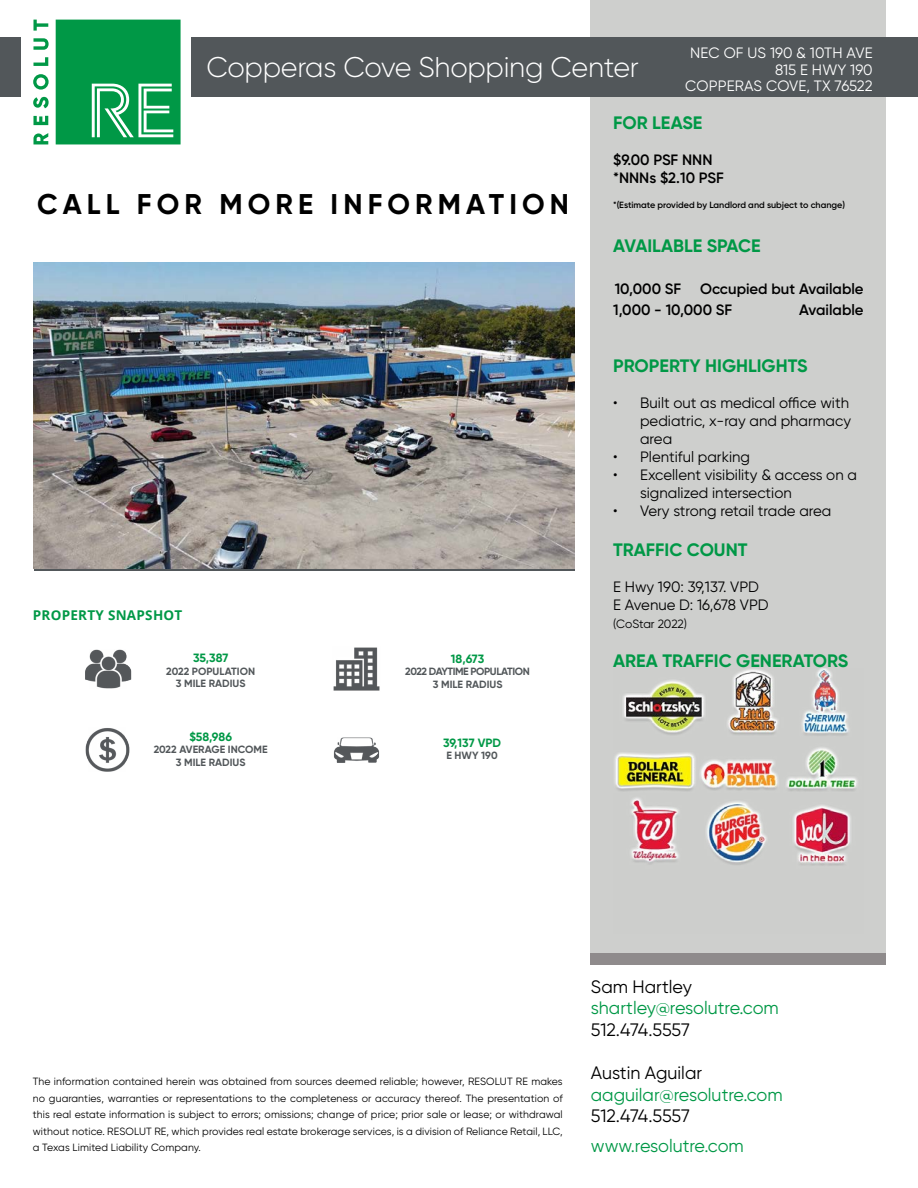
<style>
.page{position:relative;width:918px;height:1188px;background:#fff}
.page>*{position:absolute;margin:0;border:0;box-sizing:border-box;transform-origin:0 0}
.t1{font:300 28.5px "Gilroy";letter-spacing:-.01em;color:#fff}
.t2{font:700 28.5px "Gilroy";letter-spacing:.18em;color:#000}
.t3{font:700 18px "Gilroy";color:#009846}
.t4{font:18px "Gilroy";color:#009846}
.t5{font:18px "Gilroy";color:#000}
.t6{font:15px/18px "Gilroy";color:#000}
.t7{font:600 15px/18px "Gilroy";color:#000}
.t8{font:15px/16.5px "Gilroy";letter-spacing:.005em;color:#fff;text-align:right}
.t9{font:700 13.5px "Open Sans";letter-spacing:.02em;color:#009846}
.t10{font:700 12px "Gilroy";color:#009846}
.t11{font:12px "Gilroy";letter-spacing:-.005em;color:#000}
.t12{font:10.5px/16.5px "Gilroy";letter-spacing:.01em;color:#000;text-align:justify}
.t13{font:700 10.5px/12.6px "Gilroy";color:#52575a;text-align:center}
.t14{font:700 10.5px/12.6px "Gilroy";letter-spacing:-.04em;color:#52575a;text-align:center}
.t15{font:600 9px "Gilroy";color:#000}
</style>
<div class="page">
<div style="left:591px;top:0;width:295px;height:954px;background:#cecfcd"></div>
<div style="left:590px;top:953px;width:296px;height:12px;background:#8f8b8c"></div>
<div style="left:0;top:37px;width:918px;height:60px;background:#52575a"></div>
<div style="left:22px;top:14px;width:169px;height:134px;background:#fff"></div>
<svg style="left:33px;top:20px;width:148px;height:124px"></svg>
<img style="left:85px;top:649px;width:47px;height:40px">
<img style="left:85px;top:728px;width:45px;height:44px">
<img style="left:333px;top:647px;width:47px;height:44px">
<img style="left:333px;top:737px;width:47px;height:26px">
<img style="left:614px;top:669px;width:244px;height:197px">
<img style="left:34px;top:262px;width:541px;height:307px">
<h1 class="t1" style="left:207px;top:49px;width:434px">Copperas Cove Shopping Center</h1>
<h3 class="t8" style="left:685px;top:45px;width:189px">NEC OF US 190 &amp; 10TH AVE<br>815 E HWY 190<br>COPPERAS COVE, TX 76522</h3>
<h1 class="t2" style="left:37px;top:186px;width:533px">CALL FOR MORE INFORMATION</h1>
<p class="t9" style="left:33px;top:606px;width:151px">PROPERTY SNAPSHOT</p>
<p class="t10" style="left:193px;top:650px;width:37px">35,387</p>
<p class="t13" style="left:166px;top:665px;width:90px">2022 POPULATION<br>3 MILE RADIUS</p>
<p class="t10" style="left:189px;top:729px;width:44px">$58,986</p>
<p class="t13" style="left:154px;top:743px;width:116px">2022 AVERAGE INCOME<br>3 MILE RADIUS</p>
<p class="t10" style="left:451px;top:651px;width:35px">18,673</p>
<p class="t14" style="left:405px;top:665px;width:126px">2022 DAYTIME POPULATION<br>3 MILE RADIUS</p>
<p class="t10" style="left:443px;top:735px;width:60px">39,137 VPD</p>
<p class="t13" style="left:446px;top:749px;width:53px">E HWY 190</p>
<h2 class="t3" style="left:613px;top:112px;width:91px">FOR LEASE</h2>
<h3 class="t7" style="left:613px;top:151px;width:112px">$9.00 PSF NNN *NNNs $2.10 PSF</h3>
<p class="t15" style="left:613px;top:200px;width:233px">*(Estimate provided by Landlord and subject to change)</p>
<h2 class="t3" style="left:613px;top:234px;width:149px">AVAILABLE SPACE</h2>
<h3 class="t7" style="left:615px;top:279px;width:68px">10,000 SF</h3>
<h3 class="t7" style="left:613px;top:278px;width:252px;line-height:21px;text-indent:87px">Occupied but Available<br>1,000 - 10,000 SF</h3>
<h3 class="t7" style="left:799px;top:300px;width:66px">Available</h3>
<h2 class="t3" style="left:613px;top:355px;width:196px">PROPERTY HIGHLIGHTS</h2>
<h3 class="t6" style="left:640px;top:394px;width:212px;text-indent:-27px">• Built out as medical office with pediatric, x-ray and pharmacy area</h3>
<h3 class="t6" style="left:613px;top:448px;width:138px">• Plentiful parking</h3>
<h3 class="t6" style="left:640px;top:466px;width:218px;text-indent:-27px">• Excellent visibility &amp; access on a signalized intersection</h3>
<h3 class="t6" style="left:613px;top:502px;width:220px">• Very strong retail trade area</h3>
<h2 class="t3" style="left:613px;top:538px;width:136px">TRAFFIC COUNT</h2>
<h3 class="t6" style="left:613px;top:577px;width:157px">E Hwy 190: 39,137. VPD<br>E Avenue D: 16,678 VPD</h3>
<p class="t11" style="left:613px;top:616px;width:76px">(CoStar 2022)</p>
<h2 class="t3" style="left:613px;top:650px;width:237px">AREA TRAFFIC GENERATORS</h2>
<p class="t12" style="left:33px;top:1073px;width:532px">The information contained herein was obtained from sources deemed reliable; however, RESOLUT RE makes no guaranties, warranties or representations to the completeness or accuracy thereof. The presentation of this real estate information is subject to errors; omissions; change of price; prior sale or lease; or withdrawal without notice. RESOLUT RE, which provides real estate brokerage services, is a division of Reliance Retail, LLC, a Texas Limited Liability Company.</p>
<h2 class="t5" style="left:591px;top:976px;width:103px">Sam Hartley</h2>
<h2 class="t4" style="left:591px;top:997px;width:190px">shartley@resolutre.com</h2>
<h2 class="t5" style="left:591px;top:1019px;width:101px">512.474.5557</h2>
<h2 class="t5" style="left:591px;top:1062px;width:113px">Austin Aguilar</h2>
<h2 class="t4" style="left:591px;top:1084px;width:193px">aaguilar@resolutre.com</h2>
<h2 class="t5" style="left:591px;top:1105px;width:101px">512.474.5557</h2>
<h2 class="t4" style="left:591px;top:1135px;width:155px">www.resolutre.com</h2>
</div>
